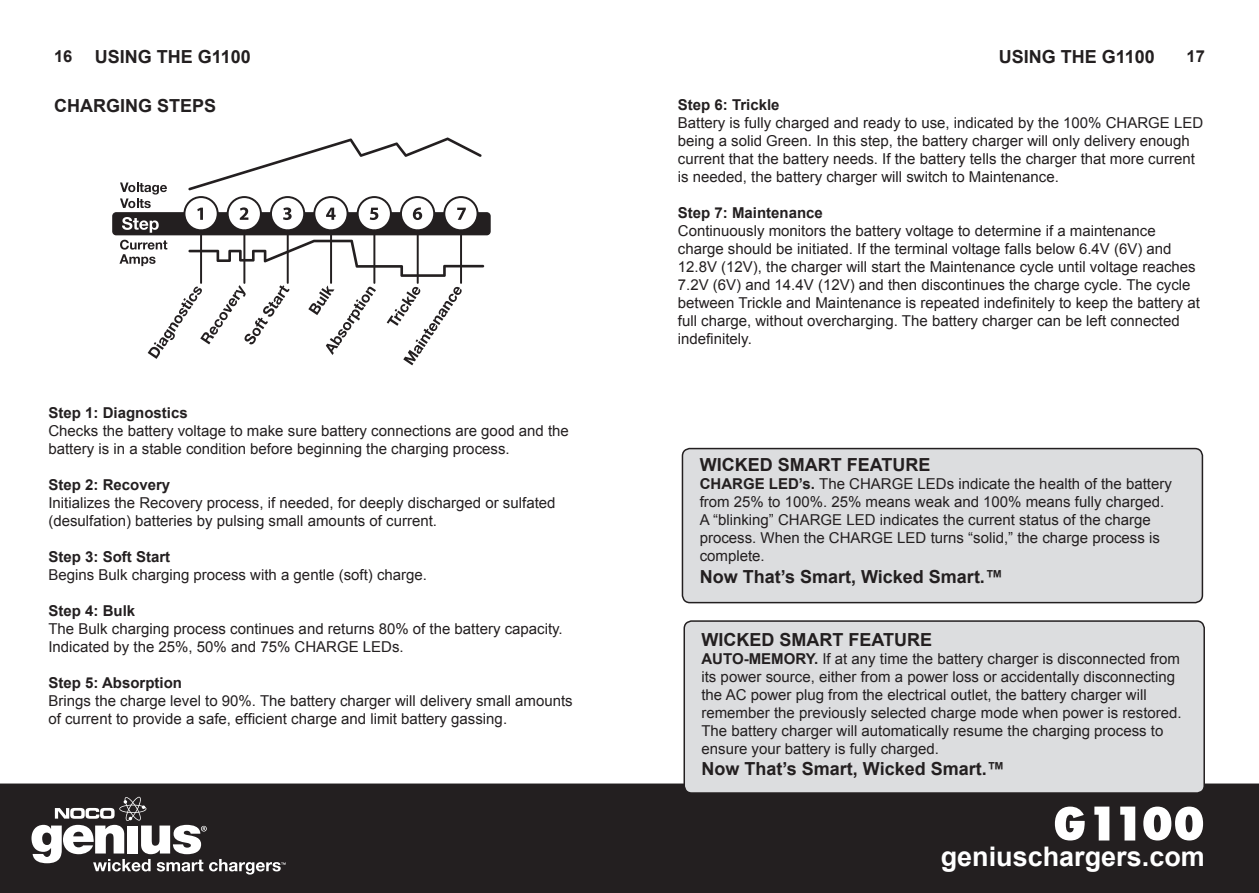
<style>
.page{position:relative;width:1259px;height:893px;background:#fff}
.page>*{position:absolute;margin:0;border:0;box-sizing:border-box;transform-origin:0 0}
.t1{font:700 27px "Arial";color:#fff}
.t2{font:700 18px "Arial";color:#231f20}
.t3{font:700 16.5px "Arial";color:#231f20}
.t4{font:15px/18px "Arial";color:#231f20}
.t5{font:700 15px "Arial";color:#231f20}
.s1{font-weight:700}
</style>
<div class="page">
<div style="left:0;top:783px;width:1259px;height:110px;background:#231f20"></div>
<svg style="left:1055px;top:807px;width:148px;height:33px"></svg>
<svg style="left:32px;top:797px;width:254px;height:78px"></svg>
<svg style="left:148px;top:285px;width:142px;height:74px"></svg>
<svg style="left:387px;top:287px;width:75px;height:78px"></svg>
<svg style="left:308px;top:285px;width:68px;height:70px"></svg>
<hr style="left:200px;top:230px;width:2px;height:54px;background:#231f20">
<hr style="left:243px;top:230px;width:2px;height:54px;background:#231f20">
<hr style="left:287px;top:230px;width:2px;height:54px;background:#231f20">
<hr style="left:330px;top:230px;width:2px;height:54px;background:#231f20">
<hr style="left:373px;top:230px;width:2px;height:54px;background:#231f20">
<hr style="left:417px;top:230px;width:2px;height:54px;background:#231f20">
<hr style="left:460px;top:230px;width:2px;height:54px;background:#231f20">
<svg style="left:112px;top:137px;width:379px;height:140px"></svg>
<div style="left:684px;top:621px;width:520px;height:172px;background:#dcdddf;border-radius:8px"></div>
<div style="left:683px;top:620px;width:522px;height:174px;border:2px solid #231f20;border-radius:8px"></div>
<div style="left:682px;top:449px;width:520px;height:154px;background:#dcdddf;border-radius:8px"></div>
<div style="left:681px;top:448px;width:522px;height:155px;border:2px solid #231f20;border-radius:8px"></div>
<p class="t2" style="left:999px;top:44px;width:158px">USING THE G1100</p>
<p class="t2" style="left:95px;top:44px;width:158px">USING THE G1100</p>
<p class="t3" style="left:54px;top:45px;width:20px">16</p>
<p class="t3" style="left:1186px;top:45px;width:20px">17</p>
<p class="t2" style="left:54px;top:94px;width:164px">CHARGING STEPS</p>
<p class="t5" style="left:48px;top:403px;width:141px">Step 1: Diagnostics</p>
<p class="t4" style="left:48px;top:422px;width:522px">Checks the battery voltage to make sure battery connections are good and the battery is in a stable condition before beginning the charging process.</p>
<p class="t5" style="left:48px;top:475px;width:123px">Step 2: Recovery</p>
<p class="t4" style="left:48px;top:494px;width:508px">Initializes the Recovery process, if needed, for deeply discharged or sulfated (desulfation) batteries by pulsing small amounts of current.</p>
<p class="t5" style="left:48px;top:547px;width:123px">Step 3: Soft Start</p>
<p class="t4" style="left:48px;top:566px;width:380px">Begins Bulk charging process with a gentle (soft) charge.</p>
<p class="t5" style="left:48px;top:601px;width:88px">Step 4: Bulk</p>
<p class="t4" style="left:48px;top:620px;width:516px">The Bulk charging process continues and returns 80% of the battery capacity.<br>Indicated by the 25%, 50% and 75% CHARGE LEDs.</p>
<p class="t5" style="left:48px;top:673px;width:135px">Step 5: Absorption</p>
<p class="t4" style="left:48px;top:692px;width:526px">Brings the charge level to 90%. The battery charger will delivery small amounts of current to provide a safe, efficient charge and limit battery gassing.</p>
<p class="t5" style="left:678px;top:95px;width:103px">Step 6: Trickle</p>
<p class="t4" style="left:678px;top:114px;width:527px">Battery is fully charged and ready to use, indicated by the 100% CHARGE LED being a solid Green. In this step, the battery charger will only delivery enough current that the battery needs. If the battery tells the charger that more current is needed, the battery charger will switch to Maintenance.</p>
<p class="t5" style="left:678px;top:203px;width:147px">Step 7: Maintenance</p>
<p class="t4" style="left:678px;top:222px;width:523px">Continuously monitors the battery voltage to determine if a maintenance charge should be initiated. If the terminal voltage falls below 6.4V (6V) and 12.8V (12V), the charger will start the Maintenance cycle until voltage reaches 7.2V (6V) and 14.4V (12V) and then discontinues the charge cycle. The cycle between Trickle and Maintenance is repeated indefinitely to keep the battery at full charge, without overcharging. The battery charger can be left connected indefinitely.</p>
<p class="t2" style="left:699px;top:453px;width:232px">WICKED SMART FEATURE</p>
<p class="t4" style="left:699px;top:475px;width:474px"><span class="s1">CHARGE LED’s.</span> The CHARGE LEDs indicate the health of the battery from 25% to 100%. 25% means weak and 100% means fully charged.<br>A “blinking” CHARGE LED indicates the current status of the charge process. When the CHARGE LED turns “solid,” the charge process is complete.</p>
<p class="t2" style="left:699px;top:565px;width:305px">Now That’s Smart, Wicked Smart.™</p>
<p class="t2" style="left:701px;top:627px;width:232px">WICKED SMART FEATURE</p>
<p class="t4" style="left:701px;top:649px;width:482px"><span class="s1">AUTO-MEMORY.</span> If at any time the battery charger is disconnected from its power source, either from a power loss or accidentally disconnecting the AC power plug from the electrical outlet, the battery charger will remember the previously selected charge mode when power is restored.<br>The battery charger will automatically resume the charging process to ensure your battery is fully charged.</p>
<p class="t2" style="left:701px;top:757px;width:305px">Now That’s Smart, Wicked Smart.™</p>
<h1 class="t1" style="left:940px;top:838px;width:266px">geniuschargers.com</h1>
</div>
